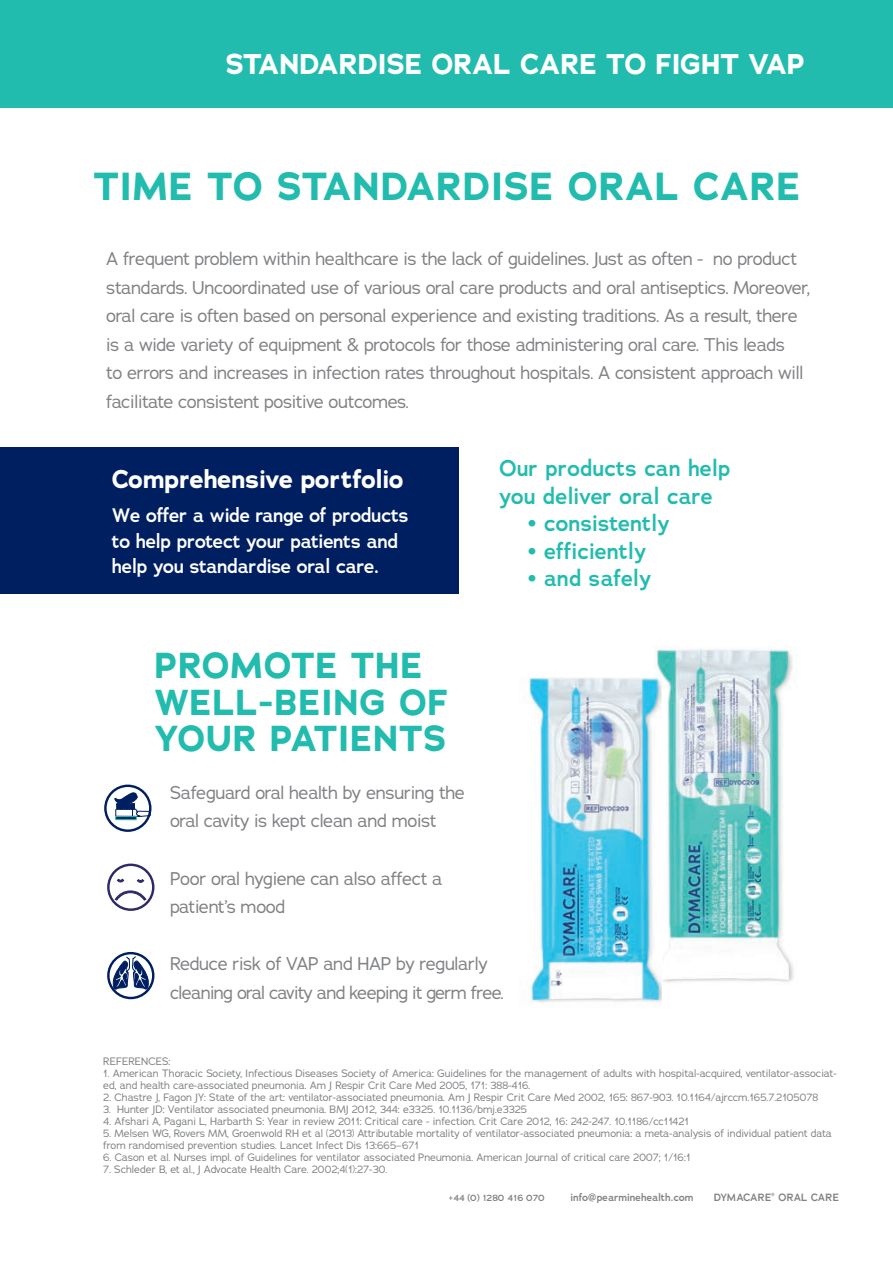
<style>
.page{position:relative;width:893px;height:1263px;background:#fff}
.page>*{position:absolute;margin:0;border:0;box-sizing:border-box;transform-origin:0 0}
.t1{font:700 39px "Adrianna";letter-spacing:.02em;color:#22bcae}
.t2{font:700 36px "Adrianna";letter-spacing:.02em;color:#22bcae}
.t3{font:700 28.5px "Adrianna";color:#fff}
.t4{font:700 25.5px "Adrianna";letter-spacing:-.02em;color:#fff}
.t5{font:600 22.5px "Adrianna";color:#22bcae}
.t6{font:600 19.5px "Adrianna";letter-spacing:-.02em;color:#fff}
.t7{font:18px/28.5px "Adrianna";letter-spacing:-.02em;color:#808285}
.t8{font:18px/28.5px "Adrianna";letter-spacing:-.04em;color:#808285}
.t9{font:10.5px/12px "Adrianna";color:#808285}
.t10{font:600 10.5px "Adrianna";color:#808285}
.t11{font:600 9px "Adrianna";color:#808285}
.t12{font:700 4.5px "Adrianna";color:#808285}
</style>
<div class="page">
<div style="left:0;top:448px;width:459px;height:146px;background:#001f61"></div>
<div style="left:0;top:0;width:893px;height:108px;background:#22bcae"></div>
<img style="left:656px;top:648px;width:141px;height:335px">
<img style="left:529px;top:677px;width:133px;height:326px">
<div style="left:116px;top:816px;width:20px;height:4px;border:1px solid #22bcae"></div>
<svg style="left:112px;top:791px;width:39px;height:26px"></svg>
<div style="left:104px;top:784px;width:47px;height:48px;border:2px solid #001f61;border-radius:50%"></div>
<div style="left:107px;top:952px;width:47px;height:47px;border:2px solid #001f61;border-radius:50%"></div>
<svg style="left:113px;top:956px;width:36px;height:34px"></svg>
<svg style="left:114px;top:890px;width:33px;height:11px"></svg>
<svg style="left:137px;top:879px;width:7px;height:4px"></svg>
<svg style="left:117px;top:879px;width:7px;height:4px"></svg>
<div style="left:107px;top:863px;width:47px;height:48px;border:2px solid #2e2969;border-radius:50%"></div>
<p class="t3" style="left:226px;top:45px;width:581px">STANDARDISE ORAL CARE TO FIGHT VAP</p>
<p class="t1" style="left:94px;top:160px;width:709px">TIME TO STANDARDISE ORAL CARE</p>
<p class="t7" style="left:106px;top:244px;width:705px">A frequent problem within healthcare is the lack of guidelines. Just as often - no product standards. Uncoordinated use of various oral care products and oral antiseptics. Moreover, oral care is often based on personal experience and existing traditions. As a result, there is a wide variety of equipment &amp; protocols for those administering oral care. This leads<br>to errors and increases in infection rates throughout hospitals. A consistent approach will facilitate consistent positive outcomes.</p>
<p class="t4" style="left:112px;top:462px;width:294px">Comprehensive portfolio</p>
<p class="t6" style="left:112px;top:503px;width:298px">We offer a wide range of products</p>
<p class="t6" style="left:112px;top:528px;width:288px">to help protect your patients and</p>
<p class="t6" style="left:112px;top:554px;width:269px">help you standardise oral care.</p>
<p class="t5" style="left:499px;top:454px;width:233px">Our products can help</p>
<p class="t5" style="left:499px;top:481px;width:215px">you deliver oral care</p>
<p class="t5" style="left:528px;top:509px;width:144px">• consistently</p>
<p class="t5" style="left:528px;top:536px;width:120px">• efficiently</p>
<p class="t5" style="left:528px;top:564px;width:125px">• and safely</p>
<p class="t2" style="left:154px;top:642px;width:270px">PROMOTE THE</p>
<p class="t2" style="left:154px;top:678px;width:295px">WELL-BEING OF</p>
<p class="t2" style="left:154px;top:715px;width:293px">YOUR PATIENTS</p>
<p class="t7" style="left:170px;top:778px;width:296px">Safeguard oral health by ensuring the</p>
<p class="t7" style="left:170px;top:807px;width:268px">oral cavity is kept clean and moist</p>
<p class="t7" style="left:170px;top:864px;width:274px">Poor oral hygiene can also affect a</p>
<p class="t7" style="left:170px;top:892px;width:117px">patient’s mood</p>
<p class="t8" style="left:170px;top:949px;width:335px">Reduce risk of VAP and HAP by regularly cleaning oral cavity and keeping it germ free.</p>
<p class="t9" style="left:103px;top:1055px;width:69px">REFERENCES:</p>
<p class="t9" style="left:103px;top:1067px;width:735px">1. American Thoracic Society, Infectious Diseases Society of America: Guidelines for the management of adults with hospital-acquired, ventilator-associat&shy;ed, and health care-associated pneumonia. Am J Respir Crit Care Med 2005, 171: 388-416.</p>
<p class="t9" style="left:103px;top:1091px;width:717px">2. Chastre J, Fagon JY: State of the art: ventilator-associated pneumonia. Am J Respir Crit Care Med 2002, 165: 867-903. 10.1164/ajrccm.165.7.2105078</p>
<p class="t9" style="left:103px;top:1103px;width:425px">3. Hunter JD: Ventilator associated pneumonia. BMJ 2012, 344: e3325. 10.1136/bmj.e3325</p>
<p class="t9" style="left:103px;top:1115px;width:587px">4. Afshari A, Pagani L, Harbarth S: Year in review 2011: Critical care - infection. Crit Care 2012, 16: 242-247. 10.1186/cc11421</p>
<p class="t9" style="left:103px;top:1127px;width:730px">5. Melsen WG, Rovers MM, Groenwold RH et al (2013) Attributable mortality of ventilator-associated pneumonia: a meta-analysis of individual patient data from randomised prevention studies. Lancet Infect Dis 13:665–671</p>
<p class="t9" style="left:103px;top:1151px;width:589px">6. Cason et al. Nurses impl. of Guidelines for ventilator associated Pneumonia. American Journal of critical care 2007; 1/16:1</p>
<p class="t9" style="left:103px;top:1163px;width:285px">7. Schleder B, et al., J Advocate Health Care. 2002;4(1):27-30.</p>
<p class="t11" style="left:449px;top:1192px;width:97px">+44 (0) 1280 416 070</p>
<p class="t10" style="left:571px;top:1190px;width:124px">info@pearminehealth.com</p>
<p class="t10" style="left:714px;top:1190px;width:59px">DYMACARE</p>
<p class="t12" style="left:771px;top:1191px;width:5px">®</p>
<p class="t10" style="left:778px;top:1190px;width:62px">ORAL CARE</p>
</div>
